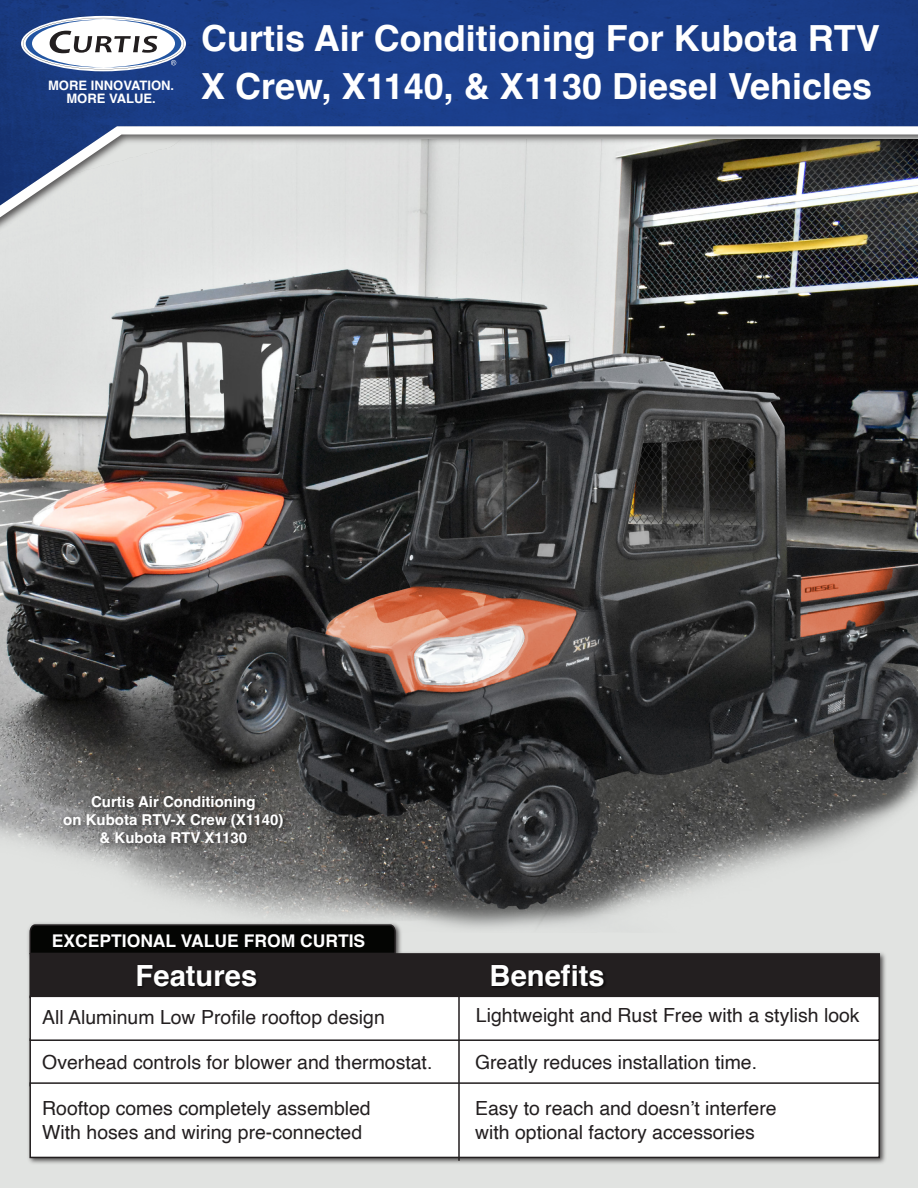
<style>
.page{position:relative;width:918px;height:1188px;background:#e1e3e1}
.page>*{position:absolute;margin:0;border:0;box-sizing:border-box;transform-origin:0 0}
.t1{font:700 36px "Helvetica";color:#fff}
.t2{font:700 29.1px "Helvetica";color:#fff}
.t3{font:19.5px/23.4px "Helvetica";color:#231f20}
.t4{font:700 17.55px "Helvetica";color:#fff}
.t5{font:700 15px/18px "Helvetica";color:#fff;text-align:center}
.t6{font:700 13.05px/13px "Helvetica";color:#fff;text-align:center}
</style>
<div class="page">
<img style="left:0;top:245px;width:918px;height:684px">
<img style="left:0;top:217px;width:918px;height:28px">
<svg style="left:0;top:205px;width:918px;height:12px"></svg>
<img style="left:0;top:0;width:918px;height:205px">
<svg style="left:12px;top:18px;width:199px;height:69px;background:#788ab1"></svg>
<img style="left:28px;top:952px;width:858px;height:212px">
<img style="left:25px;top:920px;width:380px;height:43px">
<svg style="left:29px;top:924px;width:368px;height:29px;background:#090908"></svg>
<div style="left:29px;top:953px;width:851px;height:45px;background:#231f20;border:2px solid #231f20"></div>
<div style="left:29px;top:1038px;width:851px;height:48px;background:#fff;border:2px solid #231f20"></div>
<div style="left:29px;top:996px;width:851px;height:45px;background:#fff;border:2px solid #231f20"></div>
<div style="left:29px;top:1082px;width:851px;height:76px;background:#fff;border:2px solid #231f20"></div>
<hr style="left:458px;top:985px;width:2px;height:176px;background:#231f20">
<img style="left:133px;top:966px;width:129px;height:33px">
<img style="left:487px;top:965px;width:122px;height:34px">
<img style="left:57px;top:787px;width:240px;height:76px">
<h1 class="t1" style="left:201px;top:17px;width:680px">Curtis Air Conditioning For Kubota RTV</h1>
<p class="t6" style="left:48px;top:80px;width:128px">MORE INNOVATION.<br>MORE VALUE.</p>
<h1 class="t1" style="left:201px;top:65px;width:673px">X Crew, X1140, &amp; X1130 Diesel Vehicles</h1>
<p class="t5" style="left:63px;top:794px;width:222px">Curtis Air Conditioning<br>on Kubota RTV-X Crew (X1140) &amp; Kubota RTV X1130</p>
<p class="t4" style="left:52px;top:930px;width:315px">EXCEPTIONAL VALUE FROM CURTIS</p>
<h2 class="t2" style="left:136px;top:958px;width:123px">Features</h2>
<h2 class="t2" style="left:490px;top:958px;width:117px">Benefits</h2>
<p class="t3" style="left:42px;top:1006px;width:344px">All Aluminum Low Profile rooftop design</p>
<p class="t3" style="left:42px;top:1052px;width:392px">Overhead controls for blower and thermostat.</p>
<p class="t3" style="left:42px;top:1097px;width:330px">Rooftop comes completely assembled<br>With hoses and wiring pre-connected</p>
<p class="t3" style="left:476px;top:1004px;width:385px">Lightweight and Rust Free with a stylish look</p>
<p class="t3" style="left:475px;top:1052px;width:284px">Greatly reduces installation time.</p>
<p class="t3" style="left:475px;top:1097px;width:303px">Easy to reach and doesn’t interfere with optional factory accessories</p>
</div>
